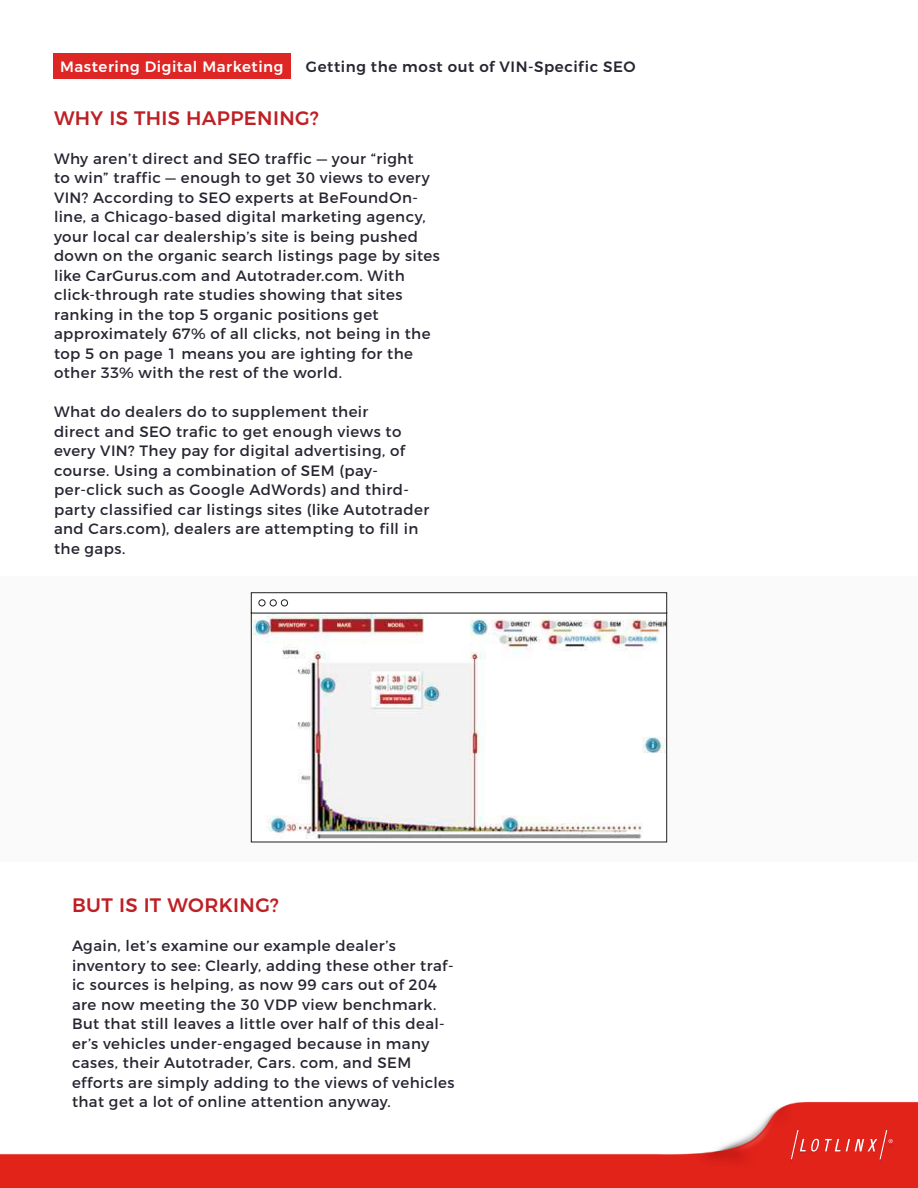
<style>
.page{position:relative;width:918px;height:1188px;background:#fff}
.page>*{position:absolute;margin:0;border:0;box-sizing:border-box;transform-origin:0 0}
.t1{font:500 19.5px "Montserrat";letter-spacing:.02em;color:#be2025}
.t2{font:15px/19.5px "Montserrat";letter-spacing:.025em;color:#272531}
.t3{font:500 15px "Montserrat";letter-spacing:.04em;color:#272531}
.t4{font:500 15px "Montserrat";letter-spacing:.035em;color:#fff}
</style>
<div class="page">
<img style="left:0;top:1101px;width:918px;height:87px">
<svg style="left:791px;top:1130px;width:102px;height:32px;background:#e3372f"></svg>
<div style="left:0;top:576px;width:918px;height:286px;background:#fafafa"></div>
<div style="left:54px;top:53px;width:237px;height:26px;background:#de2625"></div>
<img style="left:253px;top:614px;width:412px;height:225px">
<div style="left:251px;top:612px;width:416px;height:230px;border:1px solid #221f1f"></div>
<div style="left:251px;top:593px;width:416px;height:20px;background:#fff"></div>
<div style="left:251px;top:592px;width:416px;height:21px;border:1px solid #221f1f"></div>
<svg style="left:259px;top:600px;width:6px;height:6px"></svg>
<div style="left:270px;top:600px;width:7px;height:6px;border:1px solid #221f1f;border-radius:50%"></div>
<div style="left:281px;top:600px;width:7px;height:6px;border:1px solid #221f1f;border-radius:50%"></div>
<p class="t4" style="left:60px;top:60px;width:225px">Mastering Digital Marketing</p>
<p class="t3" style="left:306px;top:60px;width:331px">Getting the most out of VIN-Specific SEO</p>
<h1 class="t1" style="left:54px;top:110px;width:266px">WHY IS THIS HAPPENING?</h1>
<p class="t2" style="left:54px;top:150px;width:387px">Why aren’t direct and SEO traffic — your “right<br>to win” traffic — enough to get 30 views to every VIN? According to SEO experts at BeFoundOn&shy;line, a Chicago-based digital marketing agency, your local car dealership’s site is being pushed down on the organic search listings page by sites like CarGurus.com and Autotrader.com. With click-through rate studies showing that sites ranking in the top 5 organic positions get approximately 67% of all clicks, not being in the top 5 on page 1 means you are ighting for the other 33% with the rest of the world.</p>
<p class="t2" style="left:54px;top:403px;width:377px">What do dealers do to supplement their<br>direct and SEO trafic to get enough views to every VIN? They pay for digital advertising, of course. Using a combination of SEM (pay&shy;per-click such as Google AdWords) and third&shy;party classified car listings sites (like Autotrader and Cars.com), dealers are attempting to fill in the gaps.</p>
<h1 class="t1" style="left:72px;top:897px;width:209px">BUT IS IT WORKING?</h1>
<p class="t2" style="left:72px;top:937px;width:384px">Again, let’s examine our example dealer’s inventory to see: Clearly, adding these other traf&shy;ic sources is helping, as now 99 cars out of 204 are now meeting the 30 VDP view benchmark.<br>But that still leaves a little over half of this deal&shy;er’s vehicles under-engaged because in many cases, their Autotrader, Cars. com, and SEM efforts are simply adding to the views of vehicles that get a lot of online attention anyway.</p>
</div>
